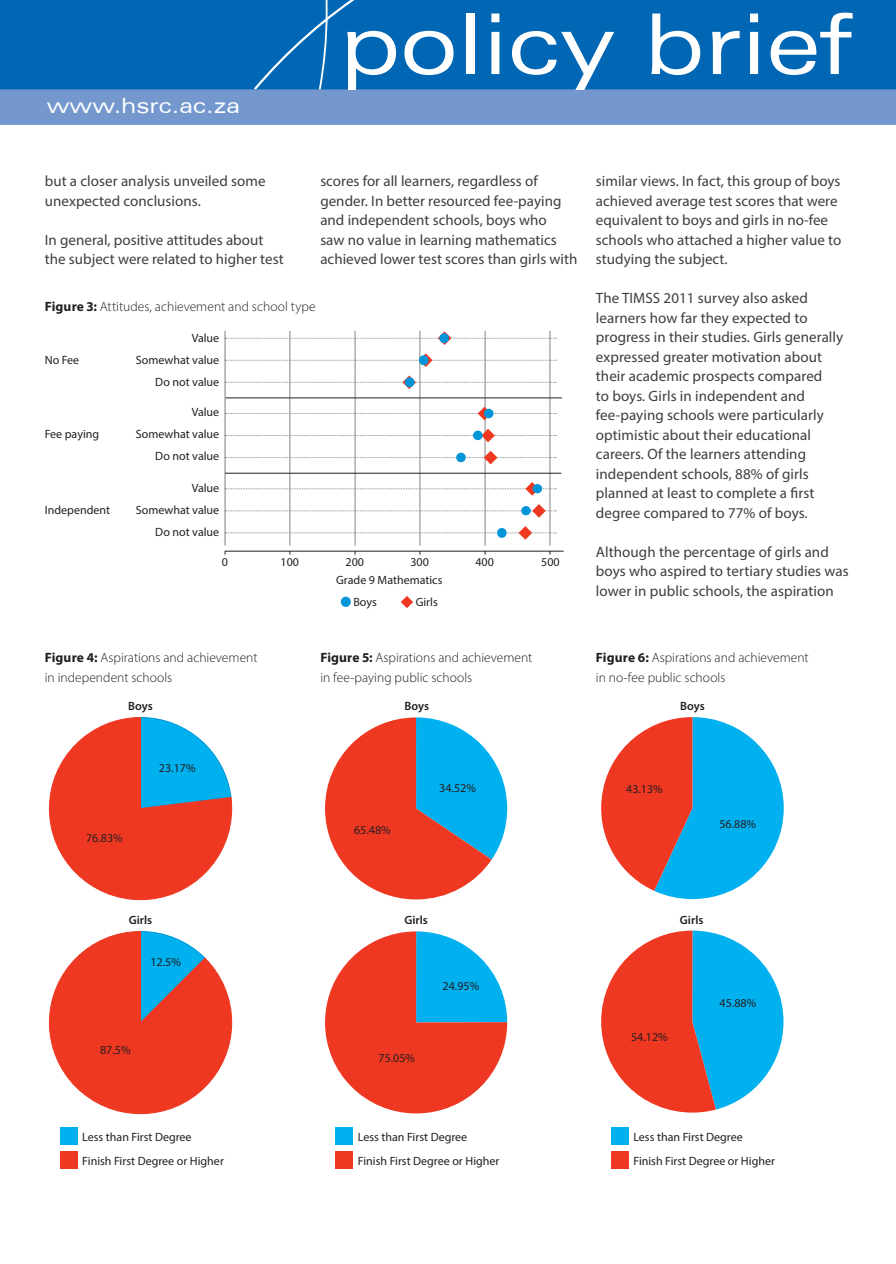
<style>
.page{position:relative;width:896px;height:1264px;background:#fff}
.page>*{position:absolute;margin:0;border:0;box-sizing:border-box;transform-origin:0 0}
.t1{font:expanded 84px "Zurich BT";color:#fff}
.t2{font:expanded 21px "Zurich BT";color:#fff}
.t3{font:15px/19.5px "Myriad Pro";color:#3e3e3f}
.t4{font:300 13.5px/20.2px "Myriad Pro";color:#231f20}
.t5{font:12px/22px "Myriad Pro";color:#231f20}
.t6{font:600 12px "Myriad Pro";color:#231f20}
.s1{font-weight:700}
</style>
<div class="page">
<div style="left:341px;top:597px;width:9px;height:9px;background:#0095d9;border-radius:50%"></div>
<div style="left:340px;top:597px;width:10px;height:10px;border:1px solid #0095d9;border-radius:50%"></div>
<svg style="left:401px;top:596px;width:12px;height:12px"></svg>
<hr style="left:224px;top:331px;width:1px;height:214px;background:#808285">
<hr style="left:289px;top:331px;width:1px;height:214px;background:#808285">
<hr style="left:354px;top:331px;width:1px;height:214px;background:#808285">
<hr style="left:419px;top:331px;width:1px;height:214px;background:#808285">
<hr style="left:484px;top:331px;width:1px;height:214px;background:#808285">
<hr style="left:549px;top:331px;width:1px;height:214px;background:#808285">
<svg style="left:225px;top:526px;width:331px;height:14px"></svg>
<div style="left:497px;top:529px;width:8px;height:8px;background:#0095d9;border-radius:50%"></div>
<div style="left:497px;top:528px;width:9px;height:10px;border:1px solid #0095d9;border-radius:50%"></div>
<svg style="left:225px;top:504px;width:331px;height:14px"></svg>
<div style="left:521px;top:507px;width:9px;height:8px;background:#0095d9;border-radius:50%"></div>
<div style="left:521px;top:506px;width:9px;height:9px;border:1px solid #0095d9;border-radius:50%"></div>
<svg style="left:225px;top:482px;width:331px;height:14px"></svg>
<div style="left:533px;top:485px;width:8px;height:7px;background:#0095d9;border-radius:50%"></div>
<div style="left:532px;top:484px;width:10px;height:9px;border:1px solid #0095d9;border-radius:50%"></div>
<svg style="left:225px;top:451px;width:331px;height:13px"></svg>
<div style="left:456px;top:453px;width:9px;height:8px;background:#0095d9;border-radius:50%"></div>
<div style="left:456px;top:453px;width:9px;height:9px;border:1px solid #0095d9;border-radius:50%"></div>
<svg style="left:225px;top:429px;width:331px;height:13px"></svg>
<div style="left:473px;top:431px;width:8px;height:8px;background:#0095d9;border-radius:50%"></div>
<div style="left:473px;top:431px;width:9px;height:9px;border:1px solid #0095d9;border-radius:50%"></div>
<svg style="left:225px;top:407px;width:331px;height:13px"></svg>
<div style="left:484px;top:409px;width:8px;height:8px;background:#0095d9;border-radius:50%"></div>
<div style="left:483px;top:409px;width:10px;height:9px;border:1px solid #0095d9;border-radius:50%"></div>
<svg style="left:225px;top:375px;width:331px;height:14px"></svg>
<div style="left:405px;top:378px;width:8px;height:8px;background:#0095d9;border-radius:50%"></div>
<div style="left:405px;top:377px;width:9px;height:10px;border:1px solid #0095d9;border-radius:50%"></div>
<svg style="left:225px;top:353px;width:331px;height:14px"></svg>
<div style="left:419px;top:356px;width:8px;height:8px;background:#0095d9;border-radius:50%"></div>
<div style="left:418px;top:355px;width:10px;height:10px;border:1px solid #0095d9;border-radius:50%"></div>
<svg style="left:225px;top:331px;width:331px;height:14px"></svg>
<div style="left:440px;top:334px;width:8px;height:8px;background:#0095d9;border-radius:50%"></div>
<div style="left:439px;top:333px;width:9px;height:10px;border:1px solid #0095d9;border-radius:50%"></div>
<hr style="left:225px;top:473px;width:336px;height:1px;background:#231f20">
<hr style="left:225px;top:397px;width:336px;height:1px;background:#231f20">
<hr style="left:225px;top:551px;width:338px;height:1px;background:#231f20">
<svg style="left:49px;top:717px;width:183px;height:183px"></svg>
<svg style="left:49px;top:931px;width:183px;height:183px"></svg>
<div style="left:60px;top:1127px;width:17px;height:17px;background:#00b0ef"></div>
<div style="left:60px;top:1151px;width:17px;height:17px;background:#ef3822"></div>
<div style="left:335px;top:1127px;width:17px;height:17px;background:#00b0ef"></div>
<div style="left:335px;top:1151px;width:17px;height:17px;background:#ef3822"></div>
<svg style="left:325px;top:717px;width:182px;height:182px"></svg>
<svg style="left:325px;top:931px;width:182px;height:182px"></svg>
<div style="left:611px;top:1127px;width:17px;height:17px;background:#00b0ef"></div>
<div style="left:611px;top:1151px;width:17px;height:17px;background:#ef3822"></div>
<svg style="left:601px;top:717px;width:182px;height:182px"></svg>
<svg style="left:601px;top:930px;width:182px;height:182px"></svg>
<svg style="left:0;top:0;width:896px;height:125px;background:#2274ba"></svg>
<h2 class="t2" style="left:47px;top:93px;width:195px">www.hsrc.ac.za</h2>
<h1 class="t1" style="left:340px;top:-5px;width:513px">policy brief</h1>
<p class="t3" style="left:320px;top:171px;width:258px">scores for all learners, regardless of gender. In better resourced fee-paying and independent schools, boys who<br>saw no value in learning mathematics achieved lower test scores than girls with</p>
<p class="t3" style="left:595px;top:171px;width:247px">similar views. In fact, this group of boys achieved average test scores that were equivalent to boys and girls in no-fee schools who attached a higher value to studying the subject.</p>
<p class="t3" style="left:595px;top:288px;width:249px">The TIMSS 2011 survey also asked learners how far they expected to progress in their studies. Girls generally expressed greater motivation about their academic prospects compared<br>to boys. Girls in independent and fee-paying schools were particularly optimistic about their educational careers. Of the learners attending independent schools, 88% of girls planned at least to complete a first degree compared to 77% of boys.</p>
<p class="t3" style="left:595px;top:542px;width:254px">Although the percentage of girls and boys who aspired to tertiary studies was lower in public schools, the aspiration</p>
<p class="t3" style="left:45px;top:171px;width:222px">but a closer analysis unveiled some unexpected conclusions.</p>
<p class="t3" style="left:45px;top:230px;width:240px">In general, positive attitudes about the subject were related to higher test</p>
<p class="t4" style="left:45px;top:297px;width:272px"><span class="s1">Figure 3:</span> Attitudes, achievement and school type</p>
<p class="t5" style="left:192px;top:326px;width:29px">Value</p>
<p class="t5" style="left:45px;top:348px;width:36px">No Fee</p>
<p class="t5" style="left:136px;top:348px;width:85px;text-align:right">Somewhat value<br>Do not value</p>
<p class="t5" style="left:192px;top:401px;width:29px">Value</p>
<p class="t5" style="left:45px;top:423px;width:56px">Fee paying</p>
<p class="t5" style="left:136px;top:423px;width:85px;text-align:right">Somewhat value<br>Do not value</p>
<p class="t5" style="left:192px;top:477px;width:29px">Value</p>
<p class="t5" style="left:45px;top:499px;width:67px">Independent</p>
<p class="t5" style="left:136px;top:499px;width:85px;text-align:right">Somewhat value<br>Do not value</p>
<p class="t5" style="left:222px;top:551px;width:8px">0</p>
<p class="t5" style="left:280px;top:551px;width:20px">100</p>
<p class="t5" style="left:345px;top:551px;width:20px">200</p>
<p class="t5" style="left:410px;top:551px;width:20px">300</p>
<p class="t5" style="left:475px;top:551px;width:20px">400</p>
<p class="t5" style="left:541px;top:551px;width:20px">500</p>
<p class="t5" style="left:353px;top:568px;width:91px;line-height:22.5px;text-indent:-17px">Grade 9 Mathematics<br>Boys</p>
<p class="t5" style="left:415px;top:591px;width:24px">Girls</p>
<p class="t4" style="left:45px;top:647px;width:214px"><span class="s1">Figure 4:</span> Aspirations and achievement in independent schools</p>
<p class="t6" style="left:128px;top:698px;width:26px">Boys</p>
<p class="t5" style="left:86px;top:827px;width:38px">76.83%</p>
<p class="t5" style="left:159px;top:757px;width:38px">23.17%</p>
<p class="t6" style="left:129px;top:912px;width:25px">Girls</p>
<p class="t5" style="left:150px;top:951px;width:32px">12.5%</p>
<p class="t5" style="left:100px;top:1039px;width:32px">87.5%</p>
<p class="t5" style="left:82px;top:1124px;width:143px;line-height:24.2px">Less than First Degree<br>Finish First Degree or Higher</p>
<p class="t4" style="left:320px;top:647px;width:213px"><span class="s1">Figure 5:</span> Aspirations and achievement in fee-paying public schools</p>
<p class="t6" style="left:404px;top:698px;width:26px">Boys</p>
<p class="t5" style="left:354px;top:819px;width:38px">65.48%</p>
<p class="t5" style="left:439px;top:777px;width:38px">34.52%</p>
<p class="t6" style="left:404px;top:912px;width:25px">Girls</p>
<p class="t5" style="left:442px;top:975px;width:38px">24.95%</p>
<p class="t5" style="left:378px;top:1046px;width:38px">75.05%</p>
<p class="t5" style="left:358px;top:1124px;width:143px;line-height:24.2px">Less than First Degree<br>Finish First Degree or Higher</p>
<p class="t4" style="left:595px;top:647px;width:214px"><span class="s1">Figure 6:</span> Aspirations and achievement in no-fee public schools</p>
<p class="t6" style="left:679px;top:698px;width:26px">Boys</p>
<p class="t5" style="left:626px;top:778px;width:38px">43.13%</p>
<p class="t5" style="left:719px;top:812px;width:38px">56.88%</p>
<p class="t6" style="left:679px;top:912px;width:25px">Girls</p>
<p class="t5" style="left:630px;top:1026px;width:38px">54.12%</p>
<p class="t5" style="left:719px;top:991px;width:38px">45.88%</p>
<p class="t5" style="left:633px;top:1124px;width:143px;line-height:24.2px">Less than First Degree<br>Finish First Degree or Higher</p>
</div>
